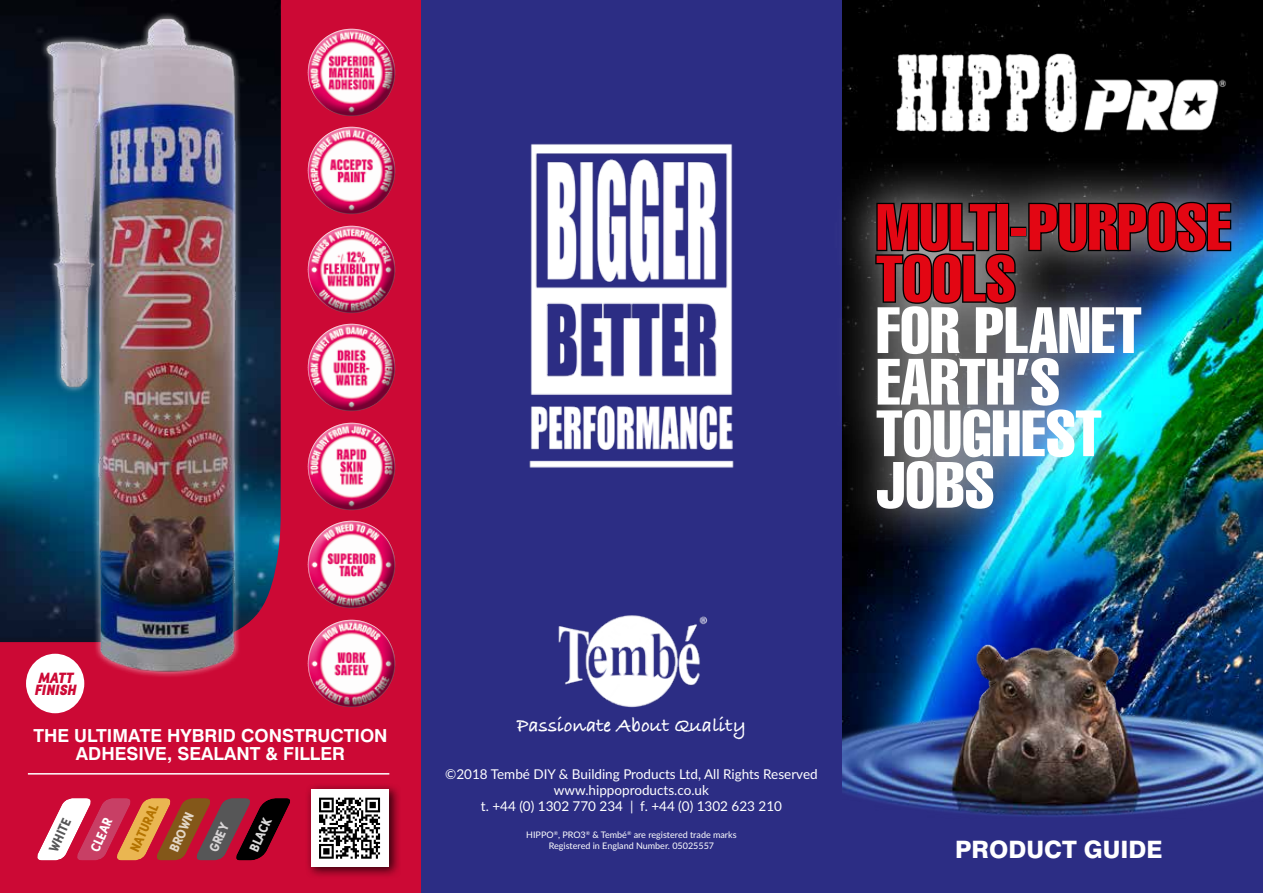
<style>
.page{position:relative;width:1263px;height:893px;background:#2c2d84}
.page>*{position:absolute;margin:0;border:0;box-sizing:border-box;transform-origin:0 0}
.t1{font:extra-condensed 63.45px/51.6px "Swiss 911 BT";color:#fff}
.t2{font:extra-condensed 63.45px/51.6px "Swiss 911 BT";color:#e30613}
.t3{font:800 24px "Swiss 721 BT";color:#fff}
.t4{font:700 20.25px "Bradley Hand ITCTT";color:#fff}
.t5{font:700 18px/18px "Swiss 721 BT";color:#fff;text-align:center}
.t6{font:italic 900 condensed 15px/12px "Sofia Pro";color:#cc0935}
.t7{font:13.5px/16.2px "Lato";color:#fff;text-align:center}
.t8{font:700 condensed 13.5px "Sofia Pro";color:#b47300}
.t9{font:700 condensed 13.5px "Sofia Pro";color:#565657}
.t10{font:700 condensed 13.5px "Sofia Pro";color:#fff}
.t11{font:700 condensed 13.5px "Sofia Pro";color:#e3d7c7}
.t12{font:700 condensed 13.5px "Sofia Pro";color:#dadada}
.t13{font:700 condensed 13.5px "Sofia Pro";color:#d8d5d6}
.t14{font:9px/10.8px "Lato";color:#fff;text-align:center}
</style>
<div class="page">
<div style="left:0;top:0;width:421px;height:893px;background:#cc0935"></div>
<img style="left:842px;top:0;width:421px;height:630px">
<img style="left:0;top:0;width:281px;height:689px">
<div style="left:830px;top:156px;width:433px;height:398px;background:#fff;opacity:.75"></div>
<div style="left:1010px;top:227px;width:16px;height:9px;border:3px solid #000"></div>
<svg style="left:1027px;top:200px;width:205px;height:54px"></svg>
<svg style="left:874px;top:201px;width:143px;height:104px"></svg>
<hr style="left:28px;top:773px;width:361px;height:2px;background:#fff">
<img style="left:529px;top:143px;width:205px;height:325px">
<img style="left:558px;top:615px;width:150px;height:93px">
<img style="left:842px;top:630px;width:421px;height:187px">
<img style="left:1117px;top:64px;width:119px;height:82px">
<img style="left:857px;top:28px;width:260px;height:130px">
<div style="left:303px;top:418px;width:94px;height:74px;background:#fff;opacity:.5"></div>
<div style="left:305px;top:436px;width:97px;height:81px;background:#000;opacity:.5"></div>
<div style="left:303px;top:122px;width:93px;height:75px;background:#fff;opacity:.5"></div>
<div style="left:305px;top:141px;width:97px;height:80px;background:#000;opacity:.5"></div>
<div style="left:303px;top:615px;width:93px;height:75px;background:#fff;opacity:.5"></div>
<div style="left:305px;top:633px;width:97px;height:80px;background:#000;opacity:.5"></div>
<div style="left:303px;top:516px;width:93px;height:75px;background:#fff;opacity:.5"></div>
<div style="left:305px;top:534px;width:97px;height:81px;background:#000;opacity:.5"></div>
<div style="left:302px;top:318px;width:94px;height:77px;background:#fff;opacity:.5"></div>
<div style="left:306px;top:338px;width:95px;height:79px;background:#000;opacity:.5"></div>
<div style="left:303px;top:221px;width:93px;height:75px;background:#fff;opacity:.5"></div>
<div style="left:305px;top:239px;width:97px;height:81px;background:#000;opacity:.5"></div>
<div style="left:303px;top:24px;width:93px;height:75px;background:#fff;opacity:.5"></div>
<div style="left:305px;top:42px;width:97px;height:81px;background:#000;opacity:.5"></div>
<div style="left:305px;top:782px;width:96px;height:97px;background:#000;opacity:.75"></div>
<div style="left:311px;top:789px;width:77px;height:78px;background:#fff"></div>
<svg style="left:319px;top:798px;width:61px;height:61px"></svg>
<div style="left:26px;top:654px;width:58px;height:59px;background:#fff;border-radius:50%"></div>
<svg style="left:36px;top:795px;width:257px;height:66px"></svg>
<h1 class="t2" style="left:876px;top:202px;width:356px">MULTI-PURPOSE<br>TOOLS</h1>
<h1 class="t1" style="left:876px;top:305px;width:267px">FOR PLANET<br>EARTH’S<br>TOUGHEST<br>JOBS</h1>
<p class="t6" style="left:34px;top:672px;width:44px">MATT<br>FINISH</p>
<h3 class="t5" style="left:33px;top:726px;width:356px">THE ULTIMATE HYBRID CONSTRUCTION<br>ADHESIVE, SEALANT &amp; FILLER</h3>
<p class="t9" style="left:45px;top:848px;width:37px;rotate:-66deg">WHITE</p>
<p class="t10" style="left:86px;top:848px;width:37px;rotate:-66deg">CLEAR</p>
<p class="t8" style="left:126px;top:848px;width:52px;rotate:-66deg">NATURAL</p>
<p class="t11" style="left:165px;top:848px;width:43px;rotate:-66deg">BROWN</p>
<p class="t13" style="left:205px;top:848px;width:32px;rotate:-66deg">GREY</p>
<p class="t12" style="left:245px;top:848px;width:37px;rotate:-66deg">BLACK</p>
<h3 class="t4" style="left:517px;top:709px;width:231px">Passionate About Quality</h3>
<p class="t7" style="left:445px;top:765px;width:374px">©2018 Tembé DIY &amp; Building Products Ltd, All Rights Reserved www.hippoproducts.co.uk<br>t. +44 (0) 1302 770 234 | f. +44 (0) 1302 623 210</p>
<p class="t14" style="left:526px;top:829px;width:212px">HIPPO<sup>®</sup>, PRO3<sup>®</sup> &amp; Tembé<sup>®</sup> are registered trade marks<br>Registered in England Number. 05025557</p>
<h2 class="t3" style="left:955px;top:835px;width:209px">PRODUCT GUIDE</h2>
</div>
